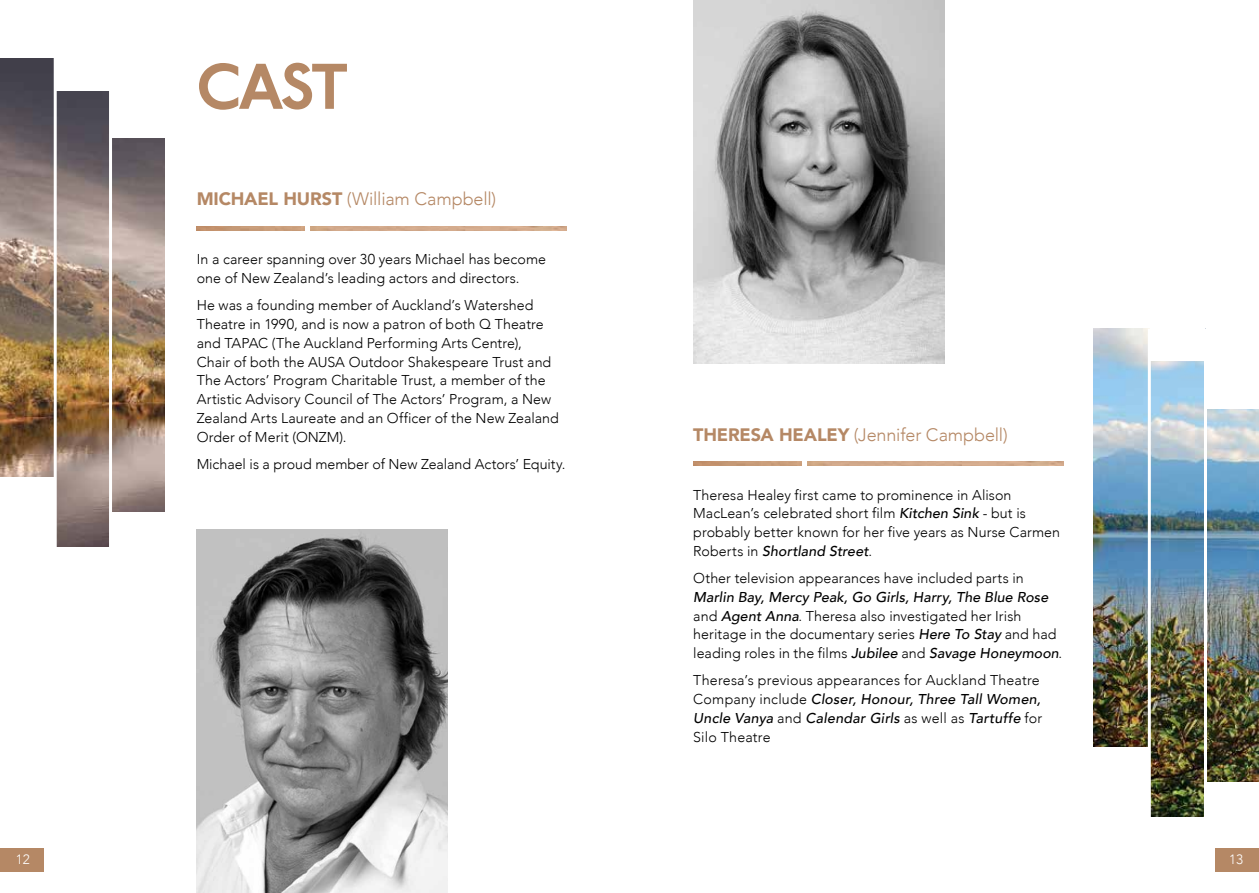
<style>
.page{position:relative;width:1259px;height:893px;background:#fff}
.page>*{position:absolute;margin:0;border:0;box-sizing:border-box;transform-origin:0 0}
.t1{font:67.5px "NJ Medium Normal";color:#b58865}
.t2{font:300 18px "Avenir";letter-spacing:-.01em;color:#b58865}
.t3{font:900 18px "Avenir";color:#b58865}
.t4{font:300 14.25px/18.8px "Avenir";letter-spacing:.005em;color:#000}
.t5{font:300 13.5px "Avenir";color:#fff}
.s1{font-weight:900}
.s2{font-weight:500;font-style:italic}
</style>
<div class="page">
<div style="left:1215px;top:848px;width:44px;height:24px;background:#b58865"></div>
<div style="left:0;top:848px;width:44px;height:24px;background:#b58865"></div>
<img style="left:0;top:58px;width:165px;height:488px">
<div style="left:0;top:477px;width:54px;height:118px;background:#fff"></div>
<div style="left:56px;top:54px;width:53px;height:36px;background:#fff"></div>
<div style="left:111px;top:54px;width:56px;height:84px;background:#fff"></div>
<hr style="left:109px;top:56px;width:3px;height:530px;background:#fff">
<hr style="left:54px;top:57px;width:3px;height:529px;background:#fff">
<div style="left:110px;top:512px;width:56px;height:48px;background:#fff"></div>
<img style="left:197px;top:529px;width:251px;height:364px">
<img style="left:1093px;top:329px;width:166px;height:488px">
<div style="left:1081px;top:747px;width:68px;height:118px;background:#fff"></div>
<div style="left:1150px;top:325px;width:54px;height:36px;background:#fff"></div>
<div style="left:1206px;top:325px;width:53px;height:83px;background:#fff"></div>
<hr style="left:1204px;top:329px;width:3px;height:527px;background:#fff">
<hr style="left:1147px;top:329px;width:3px;height:527px;background:#fff">
<div style="left:1205px;top:782px;width:54px;height:42px;background:#fff"></div>
<img style="left:693px;top:0;width:251px;height:364px">
<img style="left:197px;top:226px;width:370px;height:5px">
<div style="left:305px;top:224px;width:5px;height:9px;background:#fff"></div>
<img style="left:693px;top:462px;width:370px;height:4px">
<div style="left:802px;top:460px;width:5px;height:8px;background:#fff"></div>
<h1 class="t1" style="left:197px;top:37px;width:153px">CAST</h1>
<p class="t2" style="left:197px;top:189px;width:301px"><span class="s1">MICHAEL HURST</span> (William Campbell)</p>
<p class="t4" style="left:197px;top:250px;width:351px">In a career spanning over 30 years Michael has become one of New Zealand’s leading actors and directors.</p>
<p class="t4" style="left:197px;top:296px;width:364px">He was a founding member of Auckland’s Watershed Theatre in 1990, and is now a patron of both Q Theatre and TAPAC (The Auckland Performing Arts Centre), Chair of both the AUSA Outdoor Shakespeare Trust and The Actors’ Program Charitable Trust, a member of the Artistic Advisory Council of The Actors’ Program, a New Zealand Arts Laureate and an Officer of the New Zealand Order of Merit (ONZM).</p>
<p class="t4" style="left:197px;top:454px;width:370px">Michael is a proud member of New Zealand Actors’ Equity.</p>
<p class="t3" style="left:693px;top:419px;width:23px">THERESA</p>
<p class="t3" style="left:779px;top:419px;width:26px">HEALEY</p>
<p class="t2" style="left:854px;top:424px;width:155px">(Jennifer Campbell)</p>
<p class="t4" style="left:693px;top:485px;width:368px">Theresa Healey first came to prominence in Alison MacLean’s celebrated short film <span class="s2">Kitchen Sink</span> - but is probably better known for her five years as Nurse Carmen Roberts in <span class="s2">Shortland Street</span>.</p>
<p class="t4" style="left:693px;top:569px;width:332px">Other television appearances have included parts in</p>
<p class="t4" style="left:693px;top:588px;width:370px"><span class="s2">Marlin Bay, Mercy Peak, Go Girls, Harry, The Blue Rose </span>and <span class="s2">Agent Anna</span>. Theresa also investigated her Irish heritage in the documentary series <span class="s2">Here To Stay</span> and had leading roles in the films <span class="s2">Jubilee</span> and <span class="s2">Savage Honeymoon</span>.</p>
<p class="t4" style="left:693px;top:671px;width:350px">Theresa’s previous appearances for Auckland Theatre Company include <span class="s2">Closer, Honour, Three Tall Women, Uncle Vanya</span> and <span class="s2">Calendar Girls</span> as well as <span class="s2">Tartuffe</span> for Silo Theatre</p>
<p class="t5" style="left:16px;top:851px;width:16px">12</p>
<p class="t5" style="left:1229px;top:851px;width:16px">13</p>
</div>
